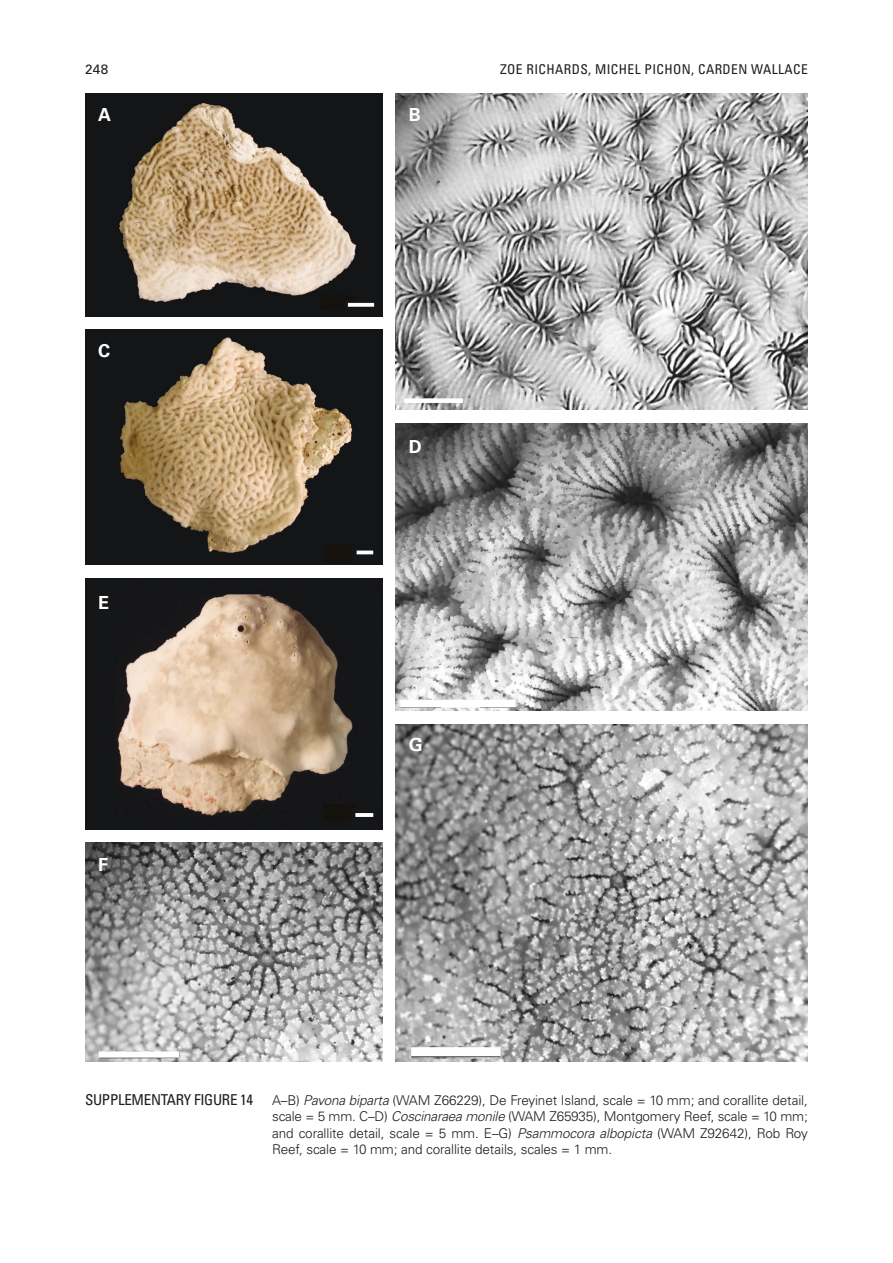
<style>
.page{position:relative;width:893px;height:1263px;background:#fff}
.page>*{position:absolute;margin:0;border:0;box-sizing:border-box;transform-origin:0 0}
.t1{font:700 18px "Univers LT Std";color:#fff}
.t2{font:condensed 15px "Univers LT Std";letter-spacing:-.02em;color:#1d1e1f}
.t3{font:300 13.5px/16.5px "Univers LT Std";letter-spacing:-.01em;color:#1d1e1f;text-align:justify}
.t4{font:condensed 13.5px "Univers LT Std";letter-spacing:.03em;color:#1d1e1f}
.t5{font:13.5px "Univers LT Std";color:#1d1e1f}
.s1{font-style:italic}
</style>
<div class="page">
<img style="left:395px;top:94px;width:413px;height:316px">
<img style="left:85px;top:94px;width:298px;height:223px">
<img style="left:85px;top:329px;width:298px;height:236px">
<img style="left:85px;top:578px;width:298px;height:251px">
<img style="left:85px;top:842px;width:298px;height:219px">
<img style="left:395px;top:423px;width:413px;height:288px">
<img style="left:395px;top:724px;width:413px;height:337px">
<p class="t5" style="left:85px;top:61px;width:25px">248</p>
<p class="t4" style="left:500px;top:60px;width:309px">ZOE RICHARDS, MICHEL PICHON, CARDEN WALLACE</p>
<h1 class="t1" style="left:98px;top:104px;width:14px">A</h1>
<h1 class="t1" style="left:409px;top:104px;width:14px">B</h1>
<h1 class="t1" style="left:98px;top:340px;width:14px">C</h1>
<h1 class="t1" style="left:98px;top:592px;width:12px">E</h1>
<h1 class="t1" style="left:98px;top:854px;width:12px">F</h1>
<h1 class="t1" style="left:409px;top:436px;width:14px">D</h1>
<h1 class="t1" style="left:409px;top:734px;width:16px">G</h1>
<p class="t2" style="left:85px;top:1090px;width:170px">SUPPLEMENTARY FIGURE 14</p>
<p class="t3" style="left:272px;top:1091px;width:537px">A–B) <span class="s1">Pavona biparta</span> (WAM Z66229), De Freyinet Island, scale = 10 mm; and corallite detail, scale = 5 mm. C–D) <span class="s1">Coscinaraea monile</span> (WAM Z65935), Montgomery Reef, scale = 10 mm; and corallite detail, scale = 5 mm. E–G) <span class="s1">Psammocora albopicta</span> (WAM Z92642), Rob Roy Reef, scale = 10 mm; and corallite details, scales = 1 mm.</p>
</div>
